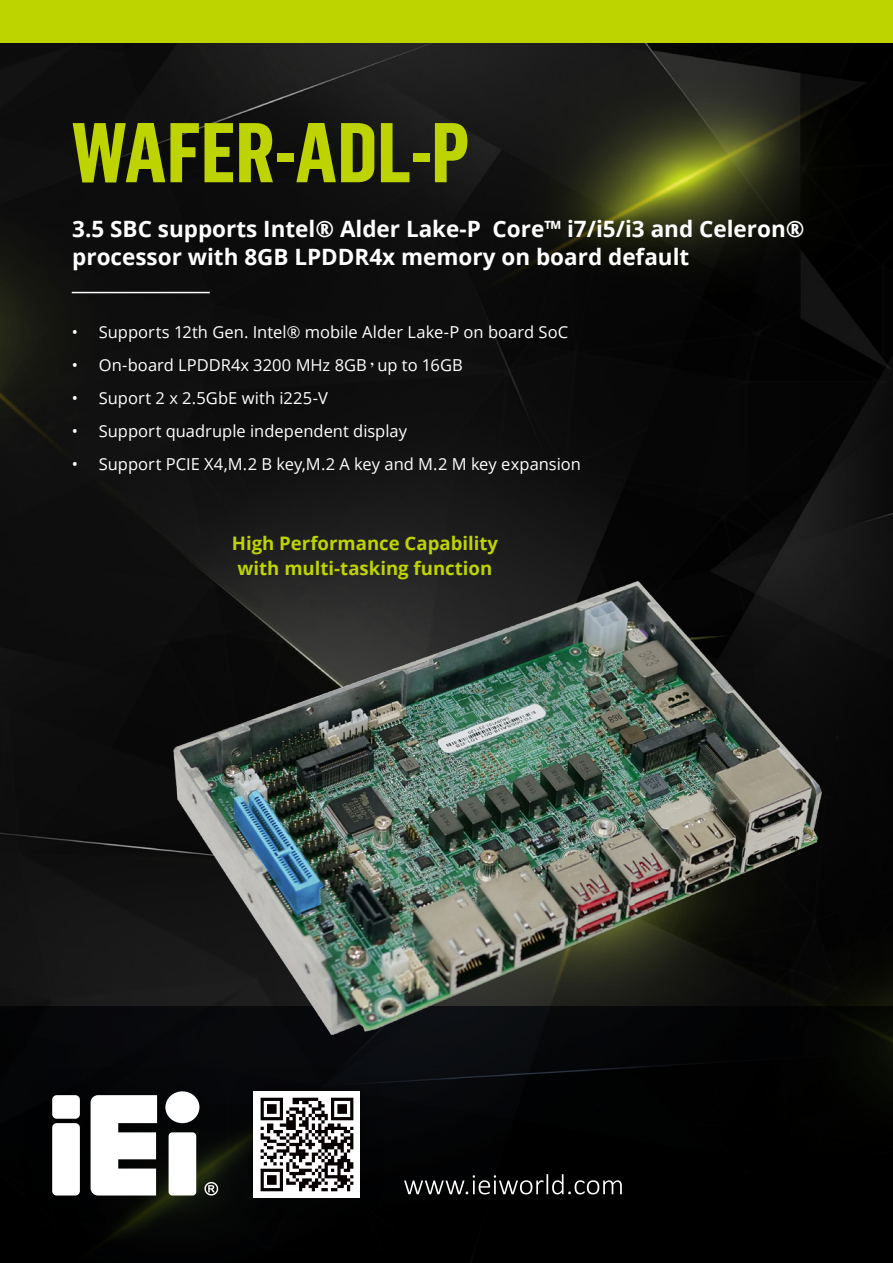
<style>
.page{position:relative;width:893px;height:1263px;background:#fff}
.page>*{position:absolute;margin:0;border:0;box-sizing:border-box;transform-origin:0 0}
.t1{font:700 82.95px "Flama Condensed";color:#bed400}
.t2{font:700 22.5px/28.5px "Open Sans";color:#fff}
.t3{font:700 18.6px/24.5px "Open Sans";color:#bed400;text-align:center}
.t4{font:16.5px "Open Sans";color:#fff}
.s1{font-family:"Adobe Ming Std";font-weight:300}
</style>
<div class="page">
<img style="left:0;top:43px;width:893px;height:963px">
<div style="left:0;top:1006px;width:893px;height:257px;background:#000101"></div>
<div style="left:0;top:0;width:893px;height:43px;background:#bed400"></div>
<hr style="left:72px;top:292px;width:138px;height:1px;background:#fff">
<div style="left:259px;top:1070px;width:132px;height:29px;background:#07090b"></div>
<img style="left:259px;top:1091px;width:101px;height:107px">
<img style="left:52px;top:1051px;width:207px;height:185px">
<svg style="left:204px;top:1182px;width:14px;height:13px"></svg>
<div style="left:52px;top:1123px;width:28px;height:72px;background:#fff;border-radius:5px"></div>
<div style="left:52px;top:1095px;width:28px;height:24px;background:#fff;border-radius:5px"></div>
<svg style="left:91px;top:1095px;width:66px;height:100px;background:#e0e0e0"></svg>
<div style="left:165px;top:1091px;width:34px;height:32px;background:#fff;border-radius:50%"></div>
<div style="left:169px;top:1132px;width:27px;height:63px;background:#fff;border-radius:4px"></div>
<svg style="left:404px;top:1174px;width:218px;height:20px"></svg>
<img style="left:152px;top:564px;width:697px;height:506px">
<h1 class="t1" style="left:72px;top:100px;width:400px">WAFER-ADL-P</h1>
<h2 class="t2" style="left:72px;top:214px;width:734px">3.5 SBC supports Intel® Alder Lake-P Core™ i7/i5/i3 and Celeron® processor with 8GB LPDDR4x memory on board default</h2>
<p class="t4" style="left:72px;top:321px;width:498px">• Supports 12th Gen. Intel® mobile Alder Lake-P on board SoC</p>
<p class="t4" style="left:72px;top:354px;width:393px">• On-board LPDDR4x 3200 MHz 8GB<span class="s1">，</span>up to 16GB</p>
<p class="t4" style="left:72px;top:387px;width:258px">• Suport 2 x 2.5GbE with i225-V</p>
<p class="t4" style="left:72px;top:420px;width:337px">• Support quadruple independent display</p>
<p class="t4" style="left:72px;top:453px;width:511px">• Support PCIE X4,M.2 B key,M.2 A key and M.2 M key expansion</p>
<p class="t3" style="left:232px;top:531px;width:268px">High Performance Capability with multi-tasking function</p>
</div>
